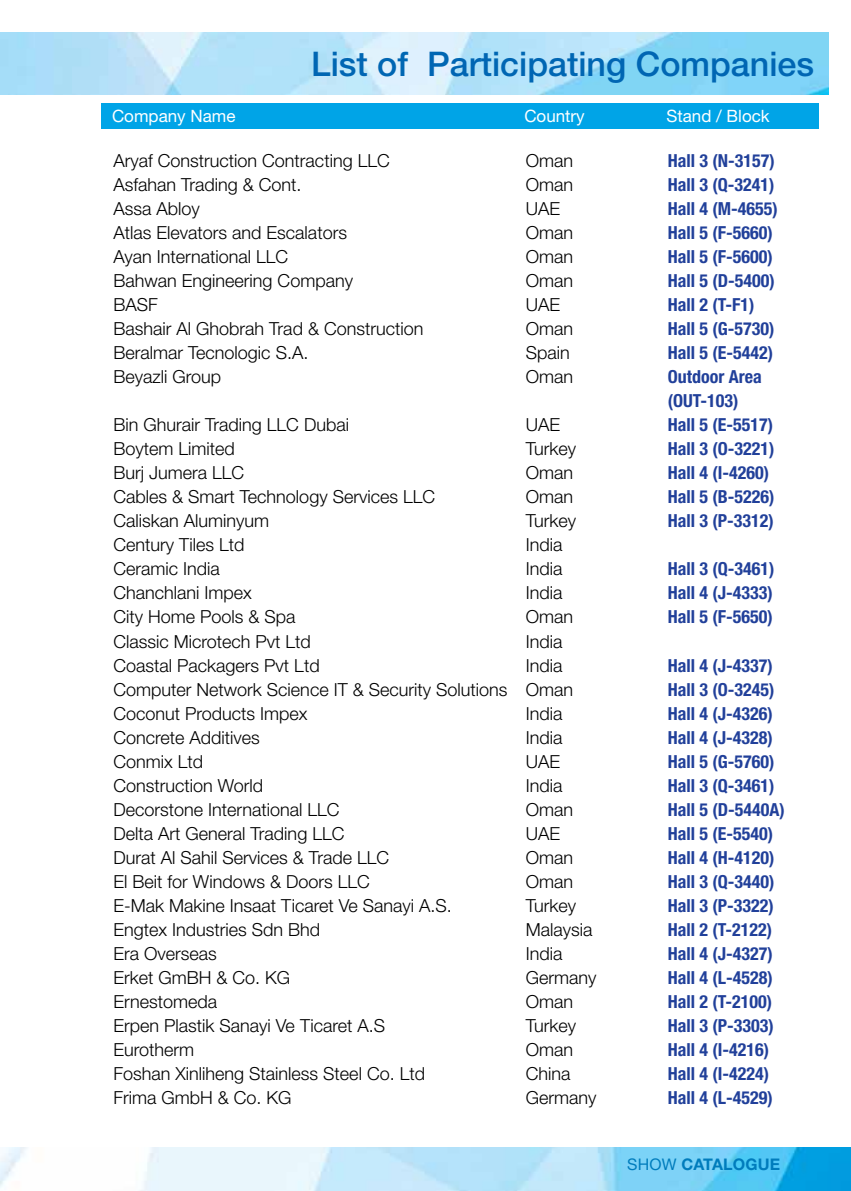
<style>
.page{position:relative;width:851px;height:1191px;background:#fff}
.page>*{position:absolute;margin:0;border:0;box-sizing:border-box;transform-origin:0 0}
.t1{font:500 34px "Helvetica Neue LT Pro";color:#0066b3}
.t2{font:300 18px "Helvetica Neue LT Pro";color:#000}
.t3{font:700 condensed 18px/24px "Helvetica Neue LT Pro";color:#21409a}
.t4{font:17px "Helvetica Neue LT Pro";color:#fff}
.t5{font:700 16px "Helvetica Neue LT Std";letter-spacing:.01em;color:#007cbc}
.s1{font-weight:400}
</style>
<div class="page">
<img style="left:0;top:32px;width:827px;height:62px">
<img style="left:0;top:1147px;width:850px;height:44px">
<div style="left:101px;top:103px;width:717px;height:26px;background:#00a4e7"></div>
<h1 class="t1" style="left:311px;top:44px;width:504px">List of Participating Companies</h1>
<p class="t4" style="left:112px;top:106px;width:125px">Company Name</p>
<p class="t4" style="left:524px;top:106px;width:62px">Country</p>
<p class="t4" style="left:666px;top:106px;width:105px">Stand / Block</p>
<p class="t2" style="left:113px;top:150px;width:278px">Aryaf Construction Contracting LLC</p>
<p class="t2" style="left:525px;top:150px;width:49px">Oman</p>
<p class="t3" style="left:667px;top:149px;width:108px">Hall 3 (N-3157)</p>
<p class="t2" style="left:113px;top:174px;width:190px">Asfahan Trading &amp; Cont.</p>
<p class="t2" style="left:525px;top:174px;width:49px">Oman</p>
<p class="t3" style="left:667px;top:173px;width:108px">Hall 3 (Q-3241)</p>
<p class="t2" style="left:113px;top:198px;width:88px">Assa Abloy</p>
<p class="t2" style="left:525px;top:198px;width:36px">UAE</p>
<p class="t3" style="left:667px;top:197px;width:111px">Hall 4 (M-4655)</p>
<p class="t2" style="left:113px;top:222px;width:235px">Atlas Elevators and Escalators</p>
<p class="t2" style="left:525px;top:222px;width:49px">Oman</p>
<p class="t3" style="left:667px;top:221px;width:106px">Hall 5 (F-5660)</p>
<p class="t2" style="left:113px;top:246px;width:176px">Ayan International LLC</p>
<p class="t2" style="left:525px;top:246px;width:49px">Oman</p>
<p class="t3" style="left:667px;top:245px;width:106px">Hall 5 (F-5600)</p>
<p class="t2" style="left:113px;top:270px;width:241px">Bahwan Engineering Company</p>
<p class="t2" style="left:525px;top:270px;width:49px">Oman</p>
<p class="t3" style="left:667px;top:269px;width:108px">Hall 5 (D-5400)</p>
<p class="t2" style="left:113px;top:294px;width:46px">BASF</p>
<p class="t2" style="left:525px;top:294px;width:36px">UAE</p>
<p class="t3" style="left:667px;top:293px;width:88px">Hall 2 (T-F1)</p>
<p class="t2" style="left:113px;top:318px;width:311px">Bashair Al Ghobrah Trad &amp; Construction</p>
<p class="t2" style="left:525px;top:318px;width:49px">Oman</p>
<p class="t3" style="left:667px;top:317px;width:108px">Hall 5 (G-5730)</p>
<p class="t2" style="left:113px;top:342px;width:196px">Beralmar Tecnologic S.A.</p>
<p class="t2" style="left:525px;top:342px;width:46px">Spain</p>
<p class="t3" style="left:667px;top:341px;width:107px">Hall 5 (E-5442)</p>
<p class="t2" style="left:113px;top:366px;width:109px">Beyazli Group</p>
<p class="t2" style="left:525px;top:366px;width:49px">Oman</p>
<p class="t3" style="left:667px;top:365px;width:95px">Outdoor Area (OUT-103)</p>
<p class="t2" style="left:113px;top:414px;width:237px">Bin Ghurair Trading LLC Dubai</p>
<p class="t2" style="left:525px;top:414px;width:36px">UAE</p>
<p class="t3" style="left:667px;top:413px;width:107px">Hall 5 (E-5517)</p>
<p class="t2" style="left:113px;top:438px;width:123px">Boytem Limited</p>
<p class="t2" style="left:525px;top:438px;width:52px">Turkey</p>
<p class="t3" style="left:667px;top:437px;width:108px">Hall 3 (O-3221)</p>
<p class="t2" style="left:113px;top:462px;width:132px">Burj Jumera LLC</p>
<p class="t2" style="left:525px;top:462px;width:49px">Oman</p>
<p class="t3" style="left:667px;top:461px;width:103px">Hall 4 (I-4260)</p>
<p class="t2" style="left:113px;top:486px;width:323px">Cables &amp; Smart Technology Services LLC</p>
<p class="t2" style="left:525px;top:486px;width:49px">Oman</p>
<p class="t3" style="left:667px;top:485px;width:108px">Hall 5 (B-5226)</p>
<p class="t2" style="left:113px;top:510px;width:157px">Caliskan Aluminyum</p>
<p class="t2" style="left:525px;top:510px;width:52px">Turkey</p>
<p class="t3" style="left:667px;top:509px;width:107px">Hall 3 (P-3312)</p>
<p class="t2" style="left:113px;top:534px;width:133px">Century Tiles Ltd</p>
<p class="t2" style="left:525px;top:534px;width:38px">India</p>
<p class="t2" style="left:113px;top:558px;width:108px">Ceramic India</p>
<p class="t2" style="left:525px;top:558px;width:38px">India</p>
<p class="t3" style="left:667px;top:557px;width:108px">Hall 3 (Q-3461)</p>
<p class="t2" style="left:113px;top:582px;width:140px">Chanchlani Impex</p>
<p class="t2" style="left:525px;top:582px;width:38px">India</p>
<p class="t3" style="left:667px;top:581px;width:106px">Hall 4 (J-4333)</p>
<p class="t2" style="left:113px;top:606px;width:184px">City Home Pools &amp; Spa</p>
<p class="t2" style="left:525px;top:606px;width:49px">Oman</p>
<p class="t3" style="left:667px;top:605px;width:106px">Hall 5 (F-5650)</p>
<p class="t2" style="left:113px;top:630px;width:199px">Classic Microtech Pvt Ltd</p>
<p class="t2" style="left:525px;top:630px;width:38px">India</p>
<p class="t2" style="left:113px;top:654px;width:208px">Coastal Packagers Pvt Ltd</p>
<p class="t2" style="left:525px;top:654px;width:38px">India</p>
<p class="t3" style="left:667px;top:653px;width:106px">Hall 4 (J-4337)</p>
<p class="t2" style="left:113px;top:678px;width:461px">Computer Network Science IT &amp; Security Solutions Oman</p>
<p class="t3" style="left:667px;top:677px;width:108px">Hall 3 (O-3245)</p>
<p class="t2" style="left:113px;top:702px;width:196px">Coconut Products Impex</p>
<p class="t2" style="left:525px;top:702px;width:38px">India</p>
<p class="t3" style="left:667px;top:701px;width:106px">Hall 4 (J-4326)</p>
<p class="t2" style="left:113px;top:726px;width:148px">Concrete Additives</p>
<p class="t2" style="left:525px;top:726px;width:38px">India</p>
<p class="t3" style="left:667px;top:725px;width:106px">Hall 4 (J-4328)</p>
<p class="t2" style="left:113px;top:750px;width:91px">Conmix Ltd</p>
<p class="t2" style="left:525px;top:750px;width:36px">UAE</p>
<p class="t3" style="left:667px;top:749px;width:108px">Hall 5 (G-5760)</p>
<p class="t2" style="left:113px;top:774px;width:151px">Construction World</p>
<p class="t2" style="left:525px;top:774px;width:38px">India</p>
<p class="t3" style="left:667px;top:773px;width:108px">Hall 3 (Q-3461)</p>
<p class="t2" style="left:113px;top:798px;width:228px">Decorstone International LLC</p>
<p class="t2" style="left:525px;top:798px;width:49px">Oman</p>
<p class="t3" style="left:667px;top:797px;width:118px">Hall 5 (D-5440A)</p>
<p class="t2" style="left:113px;top:822px;width:232px">Delta Art General Trading LLC</p>
<p class="t2" style="left:525px;top:822px;width:36px">UAE</p>
<p class="t3" style="left:667px;top:821px;width:107px">Hall 5 (E-5540)</p>
<p class="t2" style="left:113px;top:846px;width:277px">Durat Al Sahil Services &amp; Trade LLC</p>
<p class="t2" style="left:525px;top:846px;width:49px">Oman</p>
<p class="t3" style="left:667px;top:845px;width:108px">Hall 4 (H-4120)</p>
<p class="t2" style="left:113px;top:870px;width:258px">El Beit for Windows &amp; Doors LLC</p>
<p class="t2" style="left:525px;top:870px;width:49px">Oman</p>
<p class="t3" style="left:667px;top:869px;width:108px">Hall 3 (Q-3440)</p>
<p class="t2" style="left:113px;top:894px;width:340px">E-Mak Makine Insaat Ticaret Ve Sanayi A.S.</p>
<p class="t2" style="left:525px;top:894px;width:52px">Turkey</p>
<p class="t3" style="left:667px;top:893px;width:107px">Hall 3 (P-3322)</p>
<p class="t2" style="left:113px;top:918px;width:208px">Engtex Industries Sdn Bhd</p>
<p class="t2" style="left:525px;top:918px;width:68px">Malaysia</p>
<p class="t3" style="left:667px;top:917px;width:106px">Hall 2 (T-2122)</p>
<p class="t2" style="left:113px;top:942px;width:105px">Era Overseas</p>
<p class="t2" style="left:525px;top:942px;width:38px">India</p>
<p class="t3" style="left:667px;top:941px;width:106px">Hall 4 (J-4327)</p>
<p class="t2" style="left:113px;top:966px;width:178px">Erket GmBH &amp; Co. KG</p>
<p class="t2" style="left:525px;top:966px;width:72px">Germany</p>
<p class="t3" style="left:667px;top:965px;width:106px">Hall 4 (L-4528)</p>
<p class="t2" style="left:113px;top:990px;width:105px">Ernestomeda</p>
<p class="t2" style="left:525px;top:990px;width:49px">Oman</p>
<p class="t3" style="left:667px;top:989px;width:106px">Hall 2 (T-2100)</p>
<p class="t2" style="left:113px;top:1014px;width:273px">Erpen Plastik Sanayi Ve Ticaret A.S</p>
<p class="t2" style="left:525px;top:1014px;width:52px">Turkey</p>
<p class="t3" style="left:667px;top:1013px;width:107px">Hall 3 (P-3303)</p>
<p class="t2" style="left:113px;top:1038px;width:82px">Eurotherm</p>
<p class="t2" style="left:525px;top:1038px;width:49px">Oman</p>
<p class="t3" style="left:667px;top:1037px;width:103px">Hall 4 (I-4216)</p>
<p class="t2" style="left:113px;top:1062px;width:313px">Foshan Xinliheng Stainless Steel Co. Ltd</p>
<p class="t2" style="left:525px;top:1062px;width:46px">China</p>
<p class="t3" style="left:667px;top:1061px;width:103px">Hall 4 (I-4224)</p>
<p class="t2" style="left:113px;top:1086px;width:180px">Frima GmbH &amp; Co. KG</p>
<p class="t2" style="left:525px;top:1086px;width:72px">Germany</p>
<p class="t3" style="left:667px;top:1085px;width:106px">Hall 4 (L-4529)</p>
<p class="t5" style="left:627px;top:1154px;width:154px"><span class="s1">SHOW</span> CATALOGUE</p>
</div>
